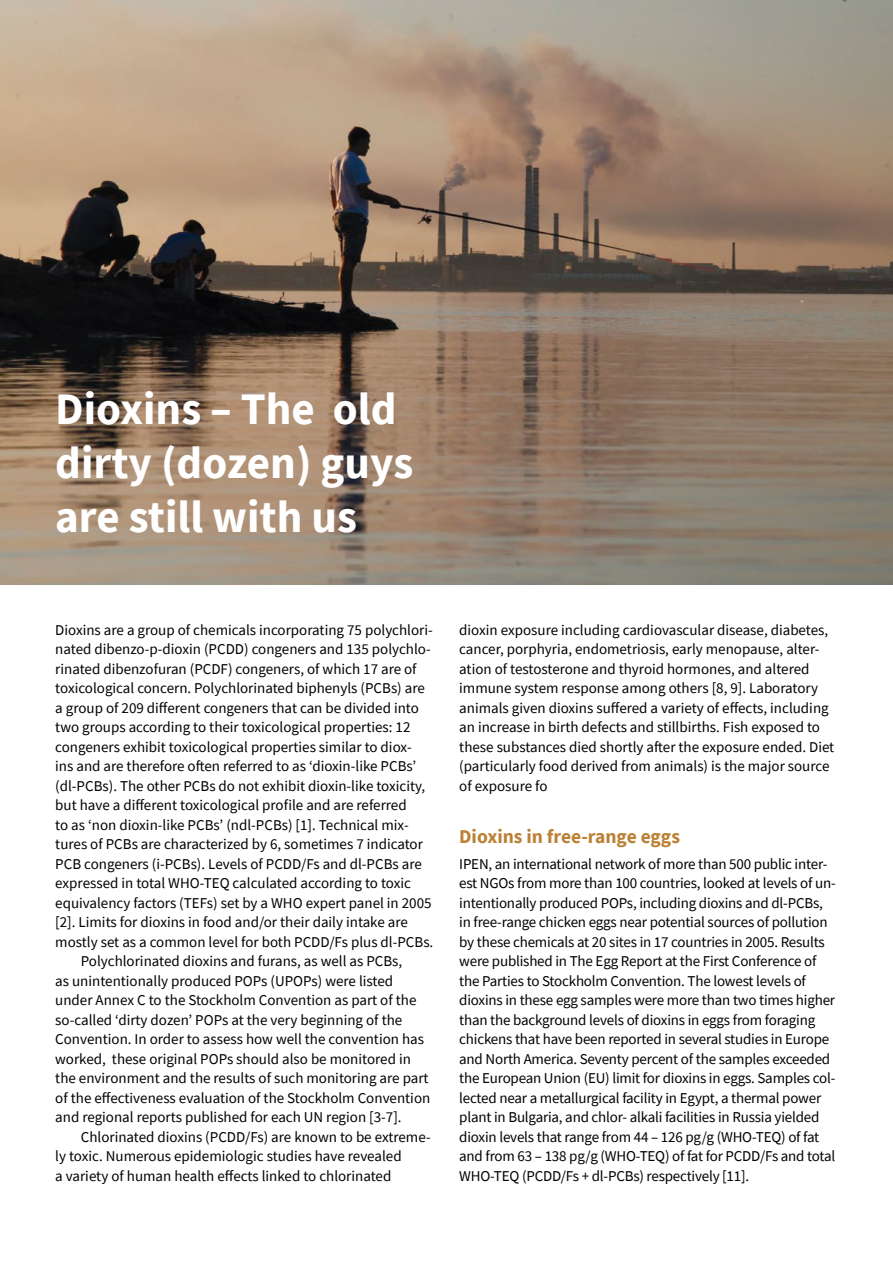
<style>
.page{position:relative;width:893px;height:1263px;background:#fff}
.page>*{position:absolute;margin:0;border:0;box-sizing:border-box;transform-origin:0 0}
.t1{font:700 45px/54px "Source Sans Pro";color:#fff}
.t2{font:700 19.5px "Source Sans Pro";color:#bb8135}
.t3{font:15px/19.5px "Source Sans Pro";color:#000}
</style>
<div class="page">
<img style="left:0;top:0;width:893px;height:585px">
<h1 class="t1" style="left:55px;top:382px;width:360px">Dioxins – The old dirty (dozen) guys are still with us</h1>
<p class="t3" style="left:55px;top:620px;width:379px">Dioxins are a group of chemicals incorporating 75 polychlori-</p>
<p class="t3" style="left:55px;top:639px;width:377px">nated dibenzo-p-dioxin (PCDD) congeners and 135 polychlo-</p>
<p class="t3" style="left:55px;top:659px;width:363px">rinated dibenzofuran (PCDF) congeners, of which 17 are of</p>
<p class="t3" style="left:55px;top:678px;width:371px">toxicological concern. Polychlorinated biphenyls (PCBs) are</p>
<p class="t3" style="left:55px;top:698px;width:365px">a group of 209 different congeners that can be divided into</p>
<p class="t3" style="left:55px;top:717px;width:357px">two groups according to their toxicological properties: 12</p>
<p class="t3" style="left:55px;top:737px;width:358px">congeners exhibit toxicological properties similar to diox-</p>
<p class="t3" style="left:55px;top:756px;width:363px">ins and are therefore often referred to as ‘dioxin-like PCBs’</p>
<p class="t3" style="left:55px;top:776px;width:372px">(dl-PCBs). The other PCBs do not exhibit dioxin-like toxicity,</p>
<p class="t3" style="left:55px;top:795px;width:353px">but have a different toxicological profile and are referred</p>
<p class="t3" style="left:55px;top:815px;width:355px">to as ‘non dioxin-like PCBs’ (ndl-PCBs) [1]. Technical mix-</p>
<p class="t3" style="left:55px;top:834px;width:369px">tures of PCBs are characterized by 6, sometimes 7 indicator</p>
<p class="t3" style="left:55px;top:854px;width:368px">PCB congeners (i-PCBs). Levels of PCDD/Fs and dl-PCBs are</p>
<p class="t3" style="left:55px;top:873px;width:357px">expressed in total WHO-TEQ calculated according to toxic</p>
<p class="t3" style="left:55px;top:893px;width:378px">equivalency factors (TEFs) set by a WHO expert panel in 2005</p>
<p class="t3" style="left:55px;top:912px;width:354px">[2]. Limits for dioxins in food and/or their daily intake are</p>
<p class="t3" style="left:55px;top:932px;width:380px">mostly set as a common level for both PCDD/Fs plus dl-PCBs.</p>
<p class="t3" style="left:81px;top:951px;width:323px">Polychlorinated dioxins and furans, as well as PCBs,</p>
<p class="t3" style="left:55px;top:971px;width:339px">as unintentionally produced POPs (UPOPs) were listed</p>
<p class="t3" style="left:55px;top:990px;width:363px">under Annex C to the Stockholm Convention as part of the</p>
<p class="t3" style="left:55px;top:1010px;width:349px">so-called ‘dirty dozen’ POPs at the very beginning of the</p>
<p class="t3" style="left:55px;top:1029px;width:370px">Convention. In order to assess how well the convention has</p>
<p class="t3" style="left:55px;top:1049px;width:357px">worked, these original POPs should also be monitored in</p>
<p class="t3" style="left:55px;top:1068px;width:375px">the environment and the results of such monitoring are part</p>
<p class="t3" style="left:55px;top:1088px;width:377px">of the effectiveness evaluation of the Stockholm Convention</p>
<p class="t3" style="left:55px;top:1107px;width:348px">and regional reports published for each UN region [3-7].</p>
<p class="t3" style="left:81px;top:1127px;width:351px">Chlorinated dioxins (PCDD/Fs) are known to be extreme-</p>
<p class="t3" style="left:55px;top:1146px;width:348px">ly toxic. Numerous epidemiologic studies have revealed</p>
<p class="t3" style="left:55px;top:1166px;width:338px">a variety of human health effects linked to chlorinated</p>
<p class="t3" style="left:459px;top:620px;width:377px">dioxin exposure including cardiovascular disease, diabetes, cancer, porphyria, endometriosis, early menopause, alter&shy;ation of testosterone and thyroid hormones, and altered immune system response among others [8, 9]. Laboratory animals given dioxins suffered a variety of effects, including an increase in birth defects and stillbirths. Fish exposed to these substances died shortly after the exposure ended. Diet (particularly food derived from animals) is the major source of exposure fo</p>
<h2 class="t2" style="left:459px;top:823px;width:222px">Dioxins in free-range eggs</h2>
<p class="t3" style="left:459px;top:854px;width:378px">IPEN, an international network of more than 500 public inter&shy;est NGOs from more than 100 countries, looked at levels of un&shy;intentionally produced POPs, including dioxins and dl-PCBs, in free-range chicken eggs near potential sources of pollution by these chemicals at 20 sites in 17 countries in 2005. Results were published in The Egg Report at the First Conference of the Parties to Stockholm Convention. The lowest levels of dioxins in these egg samples were more than two times higher than the background levels of dioxins in eggs from foraging chickens that have been reported in several studies in Europe and North America. Seventy percent of the samples exceeded the European Union (EU) limit for dioxins in eggs. Samples col&shy;lected near a metallurgical facility in Egypt, a thermal power plant in Bulgaria, and chlor- alkali facilities in Russia yielded dioxin levels that range from 44 – 126 pg/g (WHO-TEQ) of fat and from 63 – 138 pg/g (WHO-TEQ) of fat for PCDD/Fs and total WHO-TEQ (PCDD/Fs + dl-PCBs) respectively [11].</p>
</div>
